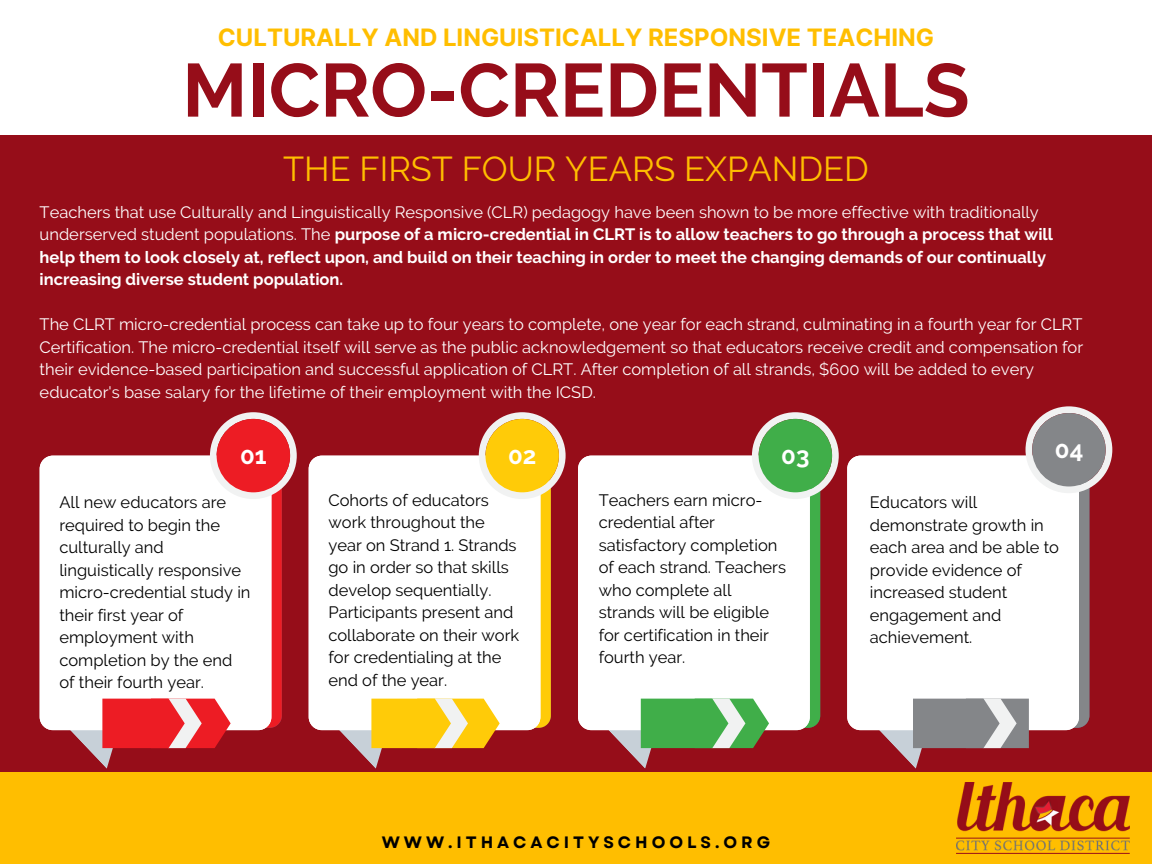
<style>
.page{position:relative;width:1152px;height:864px;background:#960d19}
.page>*{position:absolute;margin:0;border:0;box-sizing:border-box;transform-origin:0 0}
.t1{font:700 75px "Raleway";color:#960d19}
.t2{font:34.5px "Raleway";color:#ffbe00}
.t3{font:700 24px "Inter";color:#ffbe00}
.t4{font:700 24px "Raleway";color:#fff}
.t5{font:16.5px/22.5px "Raleway";color:#000}
.t6{font:16.5px/22.5px "Raleway";color:#fff}
.t7{font:700 16.5px/22.5px "Raleway";color:#fff}
.t8{font:700 16.5px "Garet";letter-spacing:.24em;color:#000}
.s1{font-weight:400}
</style>
<div class="page">
<div style="left:0;top:0;width:1152px;height:135px;background:#fff"></div>
<div style="left:0;top:772px;width:1152px;height:92px;background:#ffbe00"></div>
<img style="left:957px;top:782px;width:173px;height:71px">
<div style="left:105px;top:475px;width:177px;height:253px;background:#ed1c24;border-radius:12px"></div>
<div style="left:374px;top:475px;width:177px;height:253px;background:#ffcb08;border-radius:12px"></div>
<div style="left:644px;top:475px;width:176px;height:253px;background:#40ae49;border-radius:12px"></div>
<div style="left:913px;top:475px;width:176px;height:253px;background:#848689;border-radius:12px"></div>
<div style="left:40px;top:456px;width:231px;height:274px;background:#fff;border-radius:13px"></div>
<div style="left:309px;top:456px;width:231px;height:274px;background:#fff;border-radius:13px"></div>
<div style="left:578px;top:456px;width:232px;height:274px;background:#fff;border-radius:13px"></div>
<div style="left:847px;top:456px;width:232px;height:274px;background:#fff;border-radius:13px"></div>
<svg style="left:210px;top:412px;width:87px;height:87px"></svg>
<div style="left:217px;top:419px;width:73px;height:73px;background:#ed1c24;border-radius:50%"></div>
<svg style="left:479px;top:412px;width:87px;height:87px"></svg>
<div style="left:485px;top:419px;width:74px;height:73px;background:#ffcb08;border-radius:50%"></div>
<svg style="left:752px;top:412px;width:87px;height:87px"></svg>
<div style="left:759px;top:419px;width:73px;height:73px;background:#40ae49;border-radius:50%"></div>
<svg style="left:1026px;top:406px;width:86px;height:87px"></svg>
<div style="left:1032px;top:413px;width:74px;height:74px;background:#848689;border-radius:50%"></div>
<div style="left:913px;top:699px;width:116px;height:49px;background:#848689"></div>
<svg style="left:40px;top:698px;width:191px;height:71px"></svg>
<svg style="left:309px;top:698px;width:191px;height:71px"></svg>
<svg style="left:578px;top:698px;width:191px;height:71px"></svg>
<svg style="left:849px;top:698px;width:168px;height:71px"></svg>
<h3 class="t3" style="left:218px;top:23px;width:718px">CULTURALLY AND LINGUISTICALLY RESPONSIVE TEACHING</h3>
<h1 class="t1" style="left:182px;top:46px;width:789px">MICRO-CREDENTIALS</h1>
<h2 class="t2" style="left:283px;top:149px;width:587px">THE FIRST FOUR YEARS EXPANDED</h2>
<p class="t7" style="left:40px;top:201px;width:1015px"><span class="s1">Teachers that use Culturally and Linguistically Responsive (CLR) pedagogy have been shown to be more effective with traditionally underserved student populations. The</span> purpose of a micro-credential in CLRT is to allow teachers to go through a process that will help them to look closely at, reflect upon, and build on their teaching in order to meet the changing demands of our continually increasing diverse student population.</p>
<p class="t6" style="left:40px;top:313px;width:1045px">The CLRT micro-credential process can take up to four years to complete, one year for each strand, culminating in a fourth year for CLRT Certification. The micro-credential itself will serve as the public acknowledgement so that educators receive credit and compensation for their evidence-based participation and successful application of CLRT. After completion of all strands, $600 will be added to every educator's base salary for the lifetime of their employment with the ICSD.</p>
<h3 class="t4" style="left:240px;top:442px;width:28px">01</h3>
<h3 class="t4" style="left:508px;top:442px;width:30px">02</h3>
<h3 class="t4" style="left:781px;top:442px;width:30px">03</h3>
<h3 class="t4" style="left:1055px;top:436px;width:30px">04</h3>
<p class="t5" style="left:59px;top:491px;width:193px">All new educators are required to begin the culturally and linguistically responsive micro-credential study in their first year of employment with completion by the end of their fourth year.</p>
<p class="t5" style="left:328px;top:489px;width:192px">Cohorts of educators work throughout the year on Strand 1. Strands go in order so that skills develop sequentially.<br>Participants present and collaborate on their work for credentialing at the end of the year.</p>
<p class="t5" style="left:599px;top:489px;width:189px">Teachers earn micro&shy;credential after satisfactory completion of each strand. Teachers who complete all strands will be eligible for certification in their fourth year.</p>
<p class="t5" style="left:870px;top:491px;width:191px">Educators will demonstrate growth in each area and be able to provide evidence of increased student engagement and achievement.</p>
<p class="t8" style="left:382px;top:830px;width:390px">WWW.ITHACACITYSCHOOLS.ORG</p>
</div>
